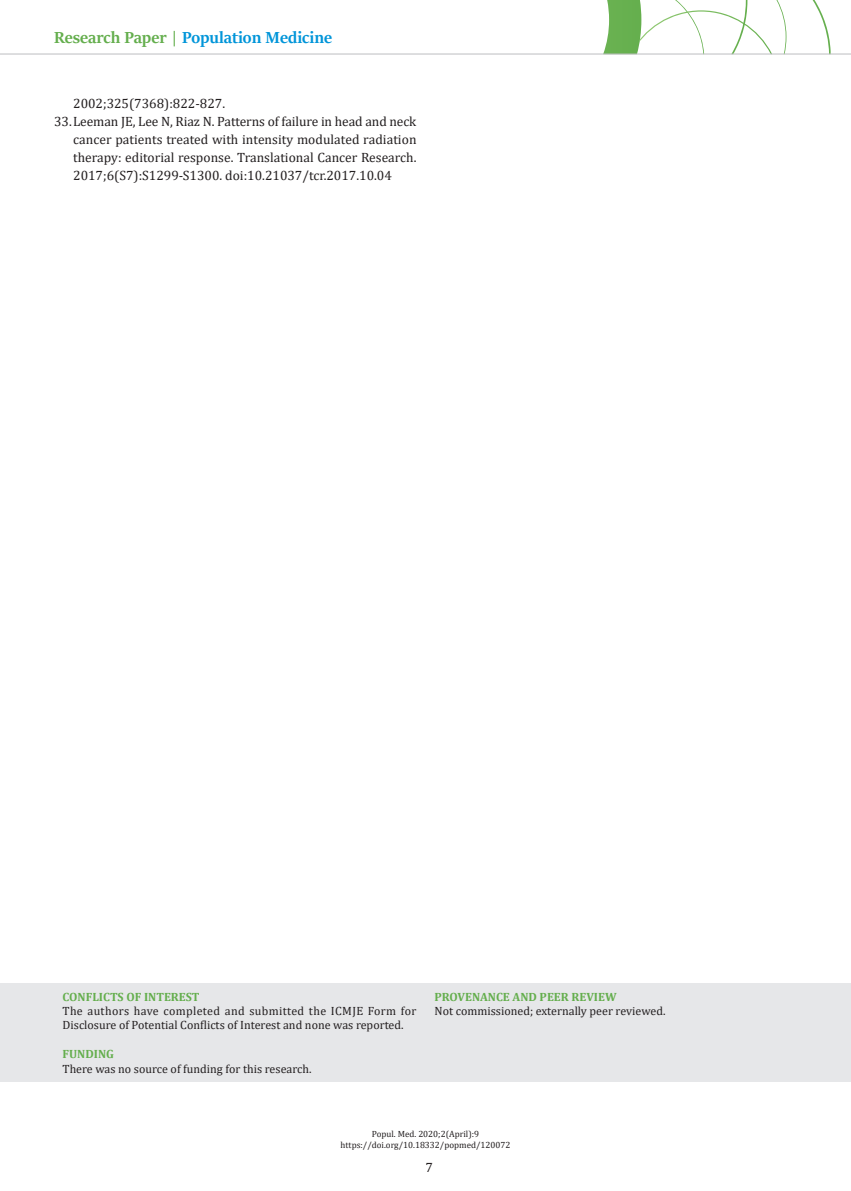
<style>
.page{position:relative;width:851px;height:1191px;background:#fff}
.page>*{position:absolute;margin:0;border:0;box-sizing:border-box;transform-origin:0 0}
.t1{font:700 18px "Sitka Banner";color:#0095d9}
.t2{font:13.5px "Cambria";color:#231f20}
.t3{font:12px/14.4px "Cambria";color:#231f20}
.t4{font:700 12px "Cambria";color:#64ae4d}
.t5{font:9px/10.8px "Cambria";color:#231f20;text-align:center}
.s1{color:#64ae4d}
</style>
<div class="page">
<svg style="left:536px;top:0;width:294px;height:54px"></svg>
<hr style="left:0;top:54px;width:850px;height:1px;background:#bcbdc0">
<div style="left:0;top:982px;width:850px;height:99px;background:#e6e7e9"></div>
<h1 class="t1" style="left:54px;top:25px;width:279px"><span class="s1">Research Paper |</span> Population Medicine</h1>
<p class="t2" style="left:73px;top:95px;width:153px">2002;325(7368):822-827.</p>
<p class="t2" style="left:54px;top:113px;width:364px">33.Leeman JE, Lee N, Riaz N. Patterns of failure in head and neck</p>
<p class="t2" style="left:73px;top:131px;width:345px">cancer patients treated with intensity modulated radiation</p>
<p class="t2" style="left:73px;top:149px;width:345px">therapy: editorial response. Translational Cancer Research.</p>
<p class="t2" style="left:73px;top:167px;width:320px">2017;6(S7):S1299-S1300. doi:10.21037/tcr.2017.10.04</p>
<p class="t4" style="left:63px;top:988px;width:138px">CONFLICTS OF INTEREST</p>
<p class="t3" style="left:63px;top:1003px;width:355px">The authors have completed and submitted the ICMJE Form for<br>Disclosure of Potential Conflicts of Interest and none was reported.</p>
<p class="t4" style="left:63px;top:1045px;width:53px">FUNDING</p>
<p class="t3" style="left:63px;top:1061px;width:250px">There was no source of funding for this research.</p>
<p class="t4" style="left:434px;top:988px;width:184px">PROVENANCE AND PEER REVIEW</p>
<p class="t3" style="left:434px;top:1003px;width:232px">Not commissioned; externally peer reviewed.</p>
<p class="t5" style="left:340px;top:1128px;width:171px">Popul. Med. 2020;2(April):9 https://doi.org/10.18332/popmed/120072</p>
<p class="t2" style="left:425px;top:1159px;width:9px">7</p>
</div>
